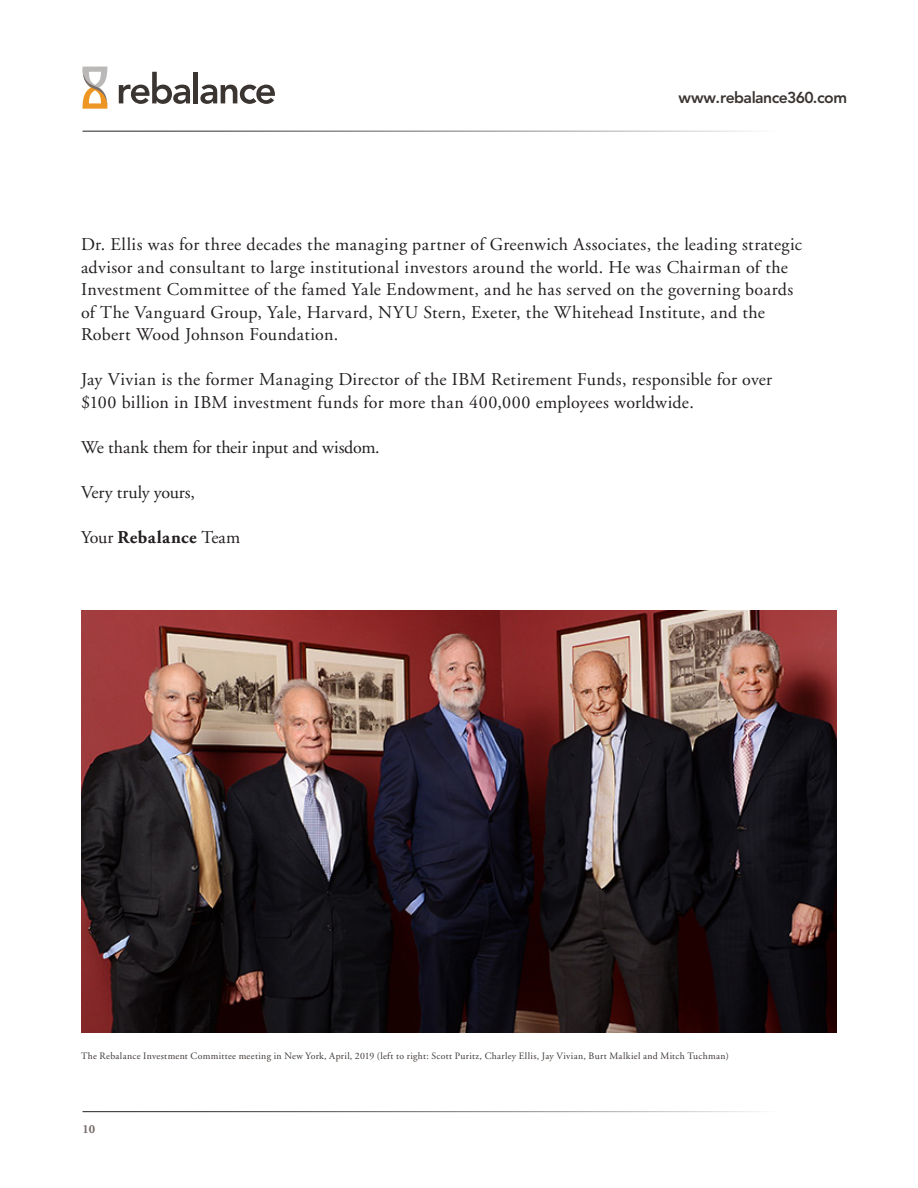
<style>
.page{position:relative;width:918px;height:1188px;background:#fff}
.page>*{position:absolute;margin:0;border:0;box-sizing:border-box;transform-origin:0 0}
.main_body_copy{font:18px/22.5px "Adobe Garamond";letter-spacing:.015em;color:#231f20}
.main_body_copy-2{font:18px "Adobe Garamond";letter-spacing:-.015em;color:#231f20}
.main_body_copy-3{font:700 18px "Adobe Garamond";letter-spacing:.025em;color:#231f20}
.main_body_copy-4{font:18px "Adobe Garamond";letter-spacing:-.005em;color:#231f20}
.t1{font:800 15.75px "Avenir";letter-spacing:-.035em;color:#3b3532}
.t2{font:700 12.3px "Adobe Garamond";color:#786e6c}
.image_caption_credit{font:9.75px "Adobe Garamond";letter-spacing:.035em;color:#3b3532}
.s1{font-weight:400}
</style>
<div class="page">
<svg style="left:82px;top:67px;width:25px;height:42px"></svg>
<svg style="left:119px;top:72px;width:71px;height:32px"></svg>
<div style="left:193px;top:72px;width:5px;height:31px;background:#3b3532"></div>
<svg style="left:200px;top:85px;width:75px;height:19px"></svg>
<img style="left:81px;top:610px;width:756px;height:423px">
<p class="t1" style="left:678px;top:89px;width:170px">www.rebalance360.com</p>
<p class="main_body_copy" style="left:81px;top:234px;width:723px">Dr. Ellis was for three decades the managing partner of Greenwich Associates, the leading strategic advisor and consultant to large institutional investors around the world. He was Chairman of the Investment Committee of the famed Yale Endowment, and he has served on the governing boards of The Vanguard Group, Yale, Harvard, NYU Stern, Exeter, the Whitehead Institute, and the Robert Wood Johnson Foundation.</p>
<p class="main_body_copy" style="left:81px;top:369px;width:693px">Jay Vivian is the former Managing Director of the IBM Retirement Funds, responsible for over $100 billion in IBM investment funds for more than 400,000 employees worldwide.</p>
<p class="main_body_copy-2" style="left:81px;top:437px;width:300px">We thank them for their input and wisdom.</p>
<p class="main_body_copy-4" style="left:81px;top:482px;width:115px">Very truly yours,</p>
<p class="main_body_copy-3" style="left:81px;top:527px;width:161px"><span class="s1">Your</span> Rebalance <span class="s1">Team</span></p>
<p class="image_caption_credit" style="left:81px;top:1050px;width:649px">The Rebalance Investment Committee meeting in New York, April, 2019 (left to right: Scott Puritz, Charley Ellis, Jay Vivian, Burt Malkiel and Mitch Tuchman)</p>
<p class="t2" style="left:82px;top:1122px;width:14px">10</p>
</div>
